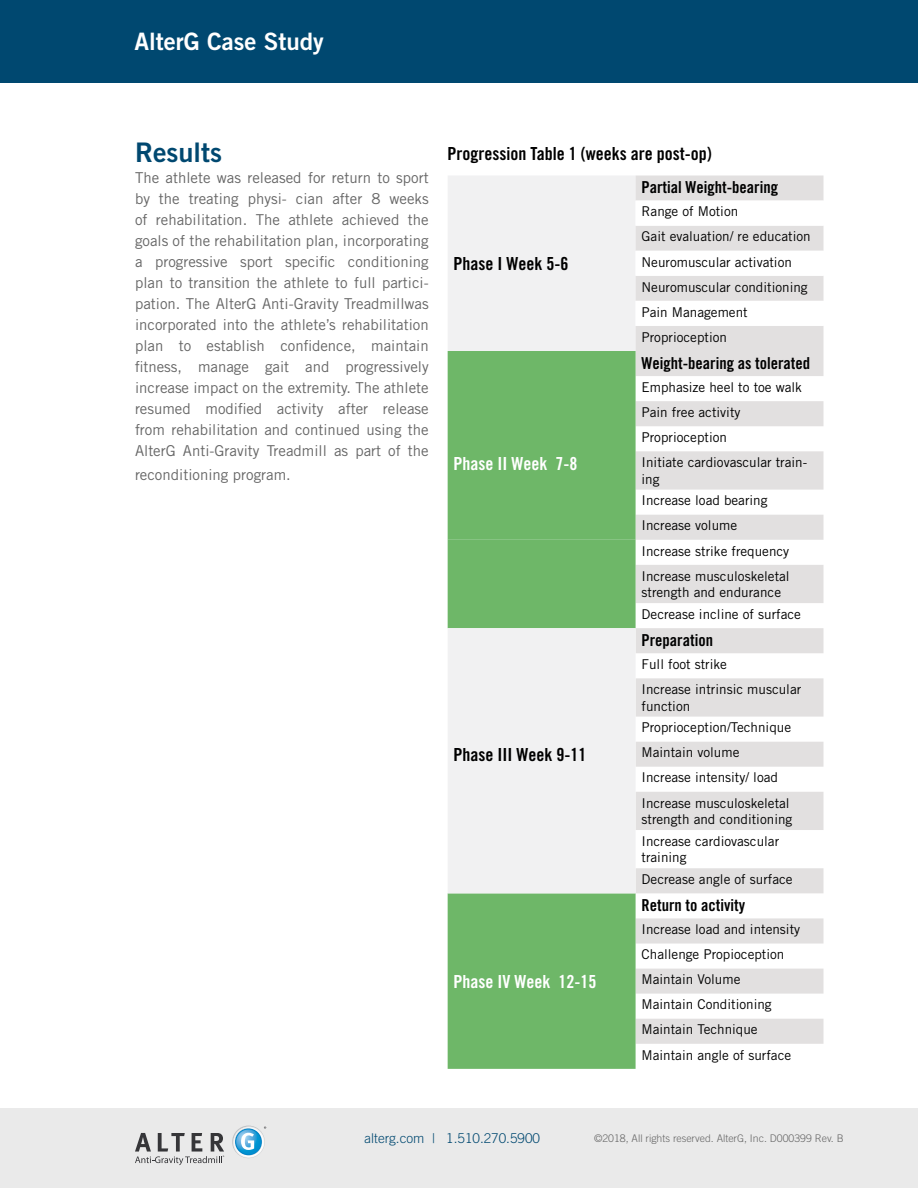
<style>
.page{position:relative;width:918px;height:1188px;background:#fff}
.page>*{position:absolute;margin:0;border:0;box-sizing:border-box;transform-origin:0 0}
.t1{font:27px "Trade Gothic LT Std Bd 2";color:#004870}
.t2{font:24px "Trade Gothic LT Std Bd 2";color:#fff}
.t3{font:18px "Trade Gothic LT Std Bd Cn 20";color:#000}
.t4{font:18px "Trade Gothic LT Std Bd Cn 20";color:#fff}
.t5{font:16.5px "Trade Gothic LT Std Bd Cn 20";color:#000}
.t6{font:15px/21px "Trade Gothic LT Std";color:#666;text-align:justify}
.t7{font:13.5px/25px "Trade Gothic LT Std";color:#000}
.t8{font:300 13.5px "Trade Gothic LT Std";color:#004870}
.t9{font:300 10.5px "Trade Gothic LT Std";color:#666}
</style>
<div class="page">
<div style="left:0;top:1108px;width:918px;height:80px;background:#eaeaea"></div>
<svg style="left:135px;top:1133px;width:89px;height:32px"></svg>
<svg style="left:232px;top:1126px;width:34px;height:32px"></svg>
<div style="left:0;top:0;width:918px;height:82px;background:#004870"></div>
<svg style="left:636px;top:351px;width:188px;height:693px;fill:#e2e0e0"></svg>
<svg style="left:448px;top:176px;width:376px;height:175px"></svg>
<div style="left:448px;top:351px;width:188px;height:718px;background:#6eb768"></div>
<div style="left:448px;top:540px;width:188px;height:88px;background:#6eb768"></div>
<div style="left:448px;top:628px;width:188px;height:265px;background:#f1f1f2"></div>
<h2 class="t2" style="left:135px;top:26px;width:191px">AlterG Case Study</h2>
<h1 class="t1" style="left:135px;top:136px;width:88px">Results</h1>
<p class="t6" style="left:135px;top:167px;width:295px">The athlete was released for return to sport by the treating physi- cian after 8 weeks of rehabilitation. The athlete achieved the goals of the rehabilitation plan, incorporating a progressive sport specific conditioning plan to transition the athlete to full partici&shy;pation. The AlterG Anti-Gravity Treadmillwas incorporated into the athlete’s rehabilitation plan to establish confidence, maintain fitness, manage gait and progressively increase impact on the extremity. The athlete resumed modified activity after release from rehabilitation and continued using the AlterG Anti-Gravity Treadmill as part of the</p>
<p class="t6" style="left:135px;top:464px;width:157px">reconditioning program.</p>
<h3 class="t3" style="left:448px;top:143px;width:266px">Progression Table 1 (weeks are post-op)</h3>
<p class="t5" style="left:642px;top:178px;width:138px">Partial Weight-bearing</p>
<p class="t7" style="left:642px;top:199px;width:171px">Range of Motion<br>Gait evaluation/ re education</p>
<h3 class="t3" style="left:454px;top:252px;width:116px">Phase I Week 5-6</h3>
<p class="t7" style="left:642px;top:249px;width:168px">Neuromuscular activation<br>Neuromuscular conditioning<br>Pain Management<br>Proprioception</p>
<p class="t5" style="left:642px;top:353px;width:170px">Weight-bearing as tolerated</p>
<p class="t7" style="left:642px;top:374px;width:162px">Emphasize heel to toe walk<br>Pain free activity<br>Proprioception</p>
<h3 class="t4" style="left:454px;top:453px;width:125px">Phase II Week 7-8</h3>
<p class="t7" style="left:642px;top:454px;width:167px;line-height:16.5px">Initiate cardiovascular train&shy;ing</p>
<p class="t7" style="left:642px;top:488px;width:150px">Increase load bearing<br>Increase volume<br>Increase strike frequency<br>Increase musculoskeletal</p>
<p class="t7" style="left:642px;top:581px;width:161px;line-height:21.8px">strength and endurance<br>Decrease incline of surface</p>
<p class="t5" style="left:642px;top:630px;width:73px">Preparation</p>
<p class="t7" style="left:642px;top:652px;width:161px">Full foot strike<br>Increase intrinsic muscular</p>
<p class="t7" style="left:642px;top:695px;width:151px;line-height:21.8px">function<br>Proprioception/Technique</p>
<h3 class="t3" style="left:454px;top:743px;width:134px">Phase III Week 9-11</h3>
<p class="t7" style="left:642px;top:740px;width:150px">Maintain volume<br>Increase intensity/ load<br>Increase musculoskeletal</p>
<p class="t7" style="left:642px;top:808px;width:152px;line-height:21.8px">strength and conditioning<br>Increase cardiovascular</p>
<p class="t7" style="left:642px;top:846px;width:153px;line-height:21.8px">training<br>Decrease angle of surface</p>
<p class="t5" style="left:642px;top:895px;width:105px">Return to activity</p>
<p class="t7" style="left:642px;top:917px;width:160px">Increase load and intensity<br>Challenge Propioception</p>
<h3 class="t4" style="left:454px;top:970px;width:144px">Phase IV Week 12-15</h3>
<p class="t7" style="left:642px;top:967px;width:151px">Maintain Volume<br>Maintain Conditioning<br>Maintain Technique<br>Maintain angle of surface</p>
<p class="t8" style="left:364px;top:1131px;width:177px">alterg.com | 1.510.270.5900</p>
<p class="t9" style="left:594px;top:1132px;width:251px">©2018, All rights reserved. AlterG, Inc. D000399 Rev. B</p>
</div>
